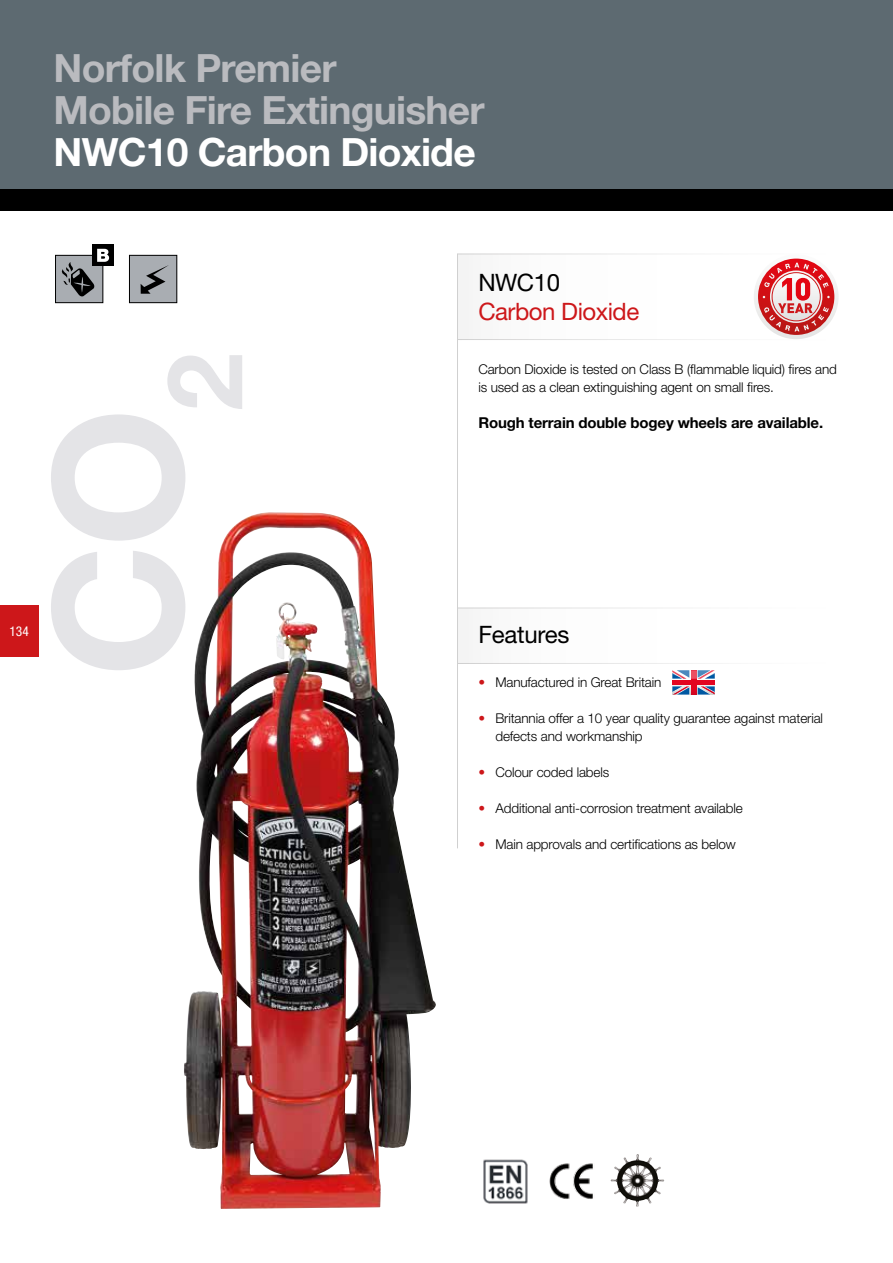
<style>
.page{position:relative;width:893px;height:1263px;background:#fff}
.page>*{position:absolute;margin:0;border:0;box-sizing:border-box;transform-origin:0 0}
.t1{font:700 179.7px "Helvetica Neue LT Std";color:#e4e4e7}
.t2{font:700 39px/42px "Helvetica Neue LT Std";letter-spacing:-.02em;color:#babbbf}
.t3{font:700 39px "Helvetica Neue LT Std";letter-spacing:-.02em;color:#fff}
.t4{font:24px "Helvetica Neue LT Std";letter-spacing:-.01em;color:#000}
.t5{font:24px "Helvetica Neue LT Std";letter-spacing:-.02em;color:#cd171a}
.t6{font:700 15px "Helvetica Neue LT Std";letter-spacing:-.01em;color:#000}
.t7{font:300 13.5px/18px "Helvetica Neue LT Std";letter-spacing:-.01em;color:#000}
.t8{font:condensed 13.5px "Helvetica Neue LT Std";color:#fff}
.s1{color:#cd171a}
</style>
<div class="page">
<div style="left:0;top:0;width:893px;height:211px;background:#5d6a71"></div>
<div style="left:56px;top:255px;width:47px;height:48px;background:#a9adb2"></div>
<div style="left:55px;top:255px;width:48px;height:48px;border:1px solid #000"></div>
<div style="left:92px;top:245px;width:22px;height:21px;background:#000"></div>
<svg style="left:60px;top:249px;width:49px;height:48px"></svg>
<div style="left:129px;top:255px;width:48px;height:48px;background:#a9adb2"></div>
<div style="left:129px;top:255px;width:48px;height:48px;border:1px solid #000"></div>
<svg style="left:141px;top:265px;width:28px;height:29px"></svg>
<img style="left:483px;top:1159px;width:45px;height:45px">
<img style="left:611px;top:1154px;width:26px;height:28px">
<img style="left:549px;top:1163px;width:44px;height:36px">
<div style="left:0;top:190px;width:893px;height:21px;background:#000"></div>
<svg style="left:672px;top:679px;width:43px;height:16px"></svg>
<svg style="left:672px;top:670px;width:43px;height:9px"></svg>
<div style="left:0;top:605px;width:38px;height:51px;background:#cd171a"></div>
<hr style="left:457px;top:254px;width:1px;height:594px;background:#d0d0d0">
<hr style="left:457px;top:254px;width:382px;height:1px;background:#fff">
<hr style="left:457px;top:339px;width:382px;height:1px;background:#fff">
<svg style="left:754px;top:254px;width:85px;height:85px"></svg>
<svg style="left:758px;top:259px;width:76px;height:76px"></svg>
<img style="left:184px;top:512px;width:252px;height:697px">
<h2 class="t2" style="left:54px;top:46px;width:433px">Norfolk Premier<br>Mobile Fire Extinguisher</h2>
<h2 class="t3" style="left:54px;top:128px;width:424px">NWC10 Carbon Dioxide</h2>
<p class="t8" style="left:9px;top:623px;width:21px">134</p>
<h1 class="t1" style="left:7px;top:677px;width:326px;rotate:-90deg">CO<sub>2</sub></h1>
<h3 class="t4" style="left:478px;top:269px;width:83px">NWC10</h3>
<h3 class="t5" style="left:478px;top:297px;width:162px">Carbon Dioxide</h3>
<p class="t7" style="left:478px;top:360px;width:360px">Carbon Dioxide is tested on Class B (flammable liquid) fires and is used as a clean extinguishing agent on small fires.</p>
<p class="t6" style="left:478px;top:414px;width:346px">Rough terrain double bogey wheels are available.</p>
<h3 class="t4" style="left:478px;top:620px;width:93px">Features</h3>
<p class="t7" style="left:478px;top:673px;width:185px"><span class="s1">•</span> Manufactured in Great Britain</p>
<p class="t7" style="left:495px;top:709px;width:329px;text-indent:-17px"><span class="s1">•</span> Britannia offer a 10 year quality guarantee against material defects and workmanship</p>
<p class="t7" style="left:478px;top:763px;width:132px"><span class="s1">•</span> Colour coded labels</p>
<p class="t7" style="left:478px;top:799px;width:266px"><span class="s1">•</span> Additional anti-corrosion treatment available</p>
<p class="t7" style="left:478px;top:835px;width:259px"><span class="s1">•</span> Main approvals and certifications as below</p>
</div>
